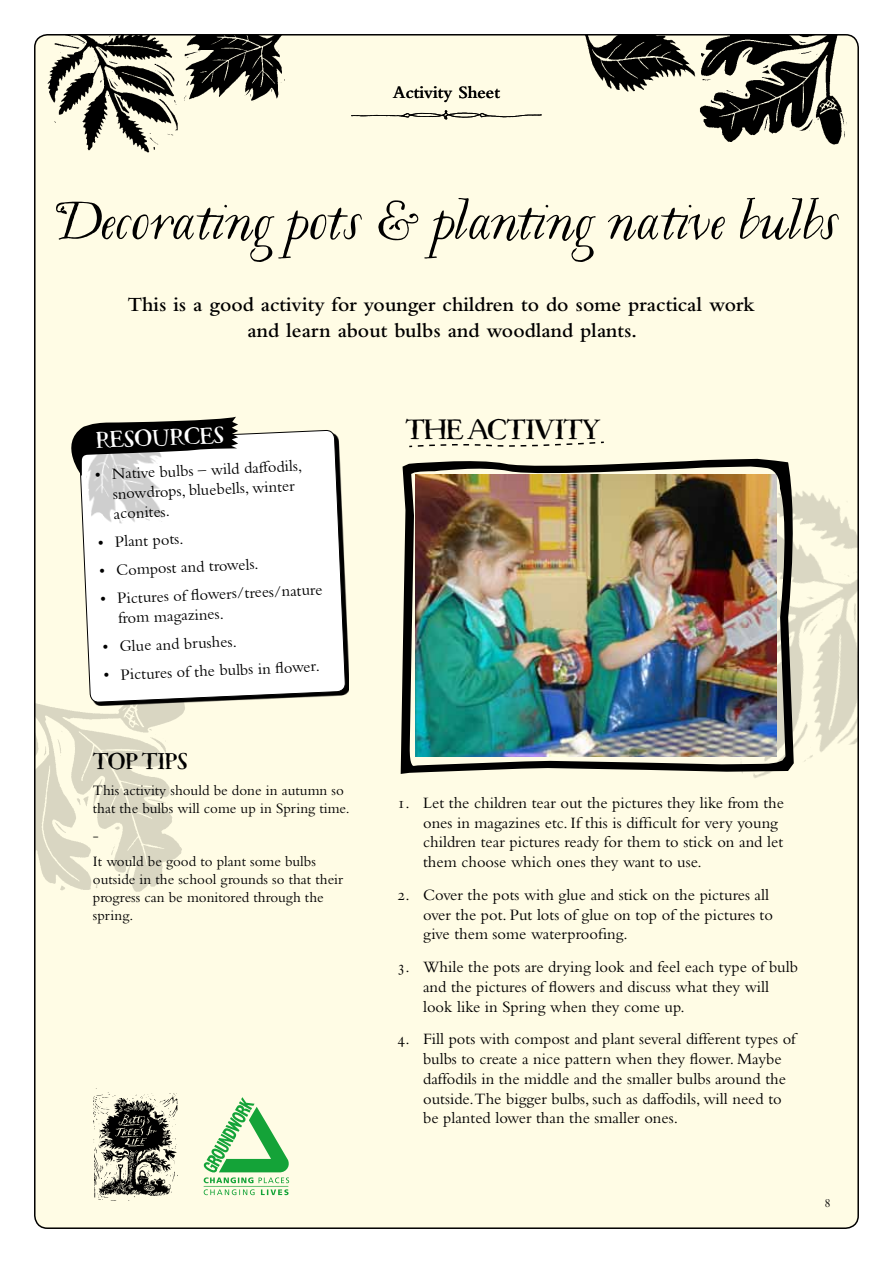
<style>
.page{position:relative;width:893px;height:1263px;background:#fff}
.page>*{position:absolute;margin:0;border:0;box-sizing:border-box;transform-origin:0 0}
.t1{font:81px "Woolen";letter-spacing:-.04em;color:#000}
.t2{font:700 29.4px "Macarons";letter-spacing:-.025em;color:#000}
.t3{font:700 24px "Macarons";color:#fff}
.t4{font:700 24px "Macarons";letter-spacing:-.025em;color:#000}
.t5{font:600 21px/25.2px "Bembo NT";color:#000;text-align:center}
.t6{font:600 18px "Bembo NT";color:#000}
.t7{font:16.5px/19.8px "Bembo NT";color:#000}
.t8{font:15px/18px "Bembo NT";color:#000}
.t9{font:13.5px "Bembo NT";color:#000}
</style>
<div class="page">
<div style="left:35px;top:35px;width:823px;height:1193px;background:#fffce5;border-radius:13px"></div>
<img style="left:753px;top:472px;width:106px;height:311px">
<img style="left:182px;top:34px;width:109px;height:68px">
<img style="left:43px;top:34px;width:138px;height:119px">
<img style="left:698px;top:34px;width:150px;height:111px">
<img style="left:34px;top:688px;width:148px;height:213px">
<img style="left:575px;top:34px;width:123px;height:58px">
<img style="left:93px;top:1088px;width:85px;height:113px">
<img style="left:203px;top:1097px;width:86px;height:86px">
<img style="left:401px;top:458px;width:397px;height:316px">
<svg style="left:351px;top:110px;width:191px;height:9px"></svg>
<svg style="left:79px;top:430px;width:267px;height:298px;background:#f4f4f1"></svg>
<img style="left:84px;top:476px;width:81px;height:49px">
<svg style="left:71px;top:417px;width:167px;height:59px;background:#787775"></svg>
<svg style="left:409px;top:441px;width:195px;height:7px"></svg>
<p class="t6" style="left:393px;top:82px;width:109px">Activity Sheet</p>
<h1 class="t1" style="left:52px;top:184px;width:789px">Decorating pots &amp; planting native bulbs</h1>
<p class="t5" style="left:128px;top:292px;width:628px">This is a good activity for younger children to do some practical work and learn about bulbs and woodland plants.</p>
<h3 class="t3" style="left:95px;top:425px;width:130px;rotate:-2deg">RESOUR CES</h3>
<h2 class="t2" style="left:405px;top:411px;width:196px">THE ACTIVITY</h2>
<p class="t7" style="left:112px;top:463px;width:192px;text-indent:-17px;rotate:-2deg">• Native bulbs – wild daffodils, snowdrops, bluebells, winter aconites.</p>
<p class="t7" style="left:98px;top:532px;width:87px;rotate:-2deg">• Plant pots.</p>
<p class="t7" style="left:99px;top:560px;width:161px;rotate:-2deg">• Compost and trowels.</p>
<p class="t7" style="left:117px;top:587px;width:207px;text-indent:-17px;rotate:-2deg">• Pictures of fl owers/trees/nature from magazines.</p>
<p class="t7" style="left:102px;top:636px;width:136px;rotate:-2deg">• Glue and brushes.</p>
<p class="t7" style="left:103px;top:664px;width:218px;rotate:-2deg">• Pictures of the bulbs in fl ower.</p>
<h3 class="t4" style="left:93px;top:746px;width:97px">TOP TIPS</h3>
<p class="t8" style="left:93px;top:781px;width:258px">This activity should be done in autumn so that the bulbs will come up in Spring time.</p>
<p class="t8" style="left:93px;top:821px;width:224px;line-height:26.5px">-<br>It would be good to plant some bulbs</p>
<p class="t8" style="left:93px;top:870px;width:252px">outside in the school grounds so that their progress can be monitored through the spring.</p>
<p class="t7" style="left:423px;top:792px;width:362px;text-indent:-26px">1. Let the children tear out the pictures they like from the ones in magazines etc. If this is difficult for very young children tear pictures ready for them to stick on and let them choose which ones they want to use.</p>
<p class="t7" style="left:423px;top:884px;width:351px;text-indent:-26px">2. Cover the pots with glue and stick on the pictures all over the pot. Put lots of glue on top of the pictures to give them some waterproofing.</p>
<p class="t7" style="left:423px;top:957px;width:376px;text-indent:-26px">3. While the pots are drying look and feel each type of bulb and the pictures of flowers and discuss what they will look like in Spring when they come up.</p>
<p class="t7" style="left:423px;top:1029px;width:374px;text-indent:-26px">4. Fill pots with compost and plant several different types of bulbs to create a nice pattern when they flower. Maybe daffodils in the middle and the smaller bulbs around the outside.The bigger bulbs, such as daffodils, will need to be planted lower than the smaller ones.</p>
<p class="t9" style="left:824px;top:1195px;width:8px">8</p>
</div>
